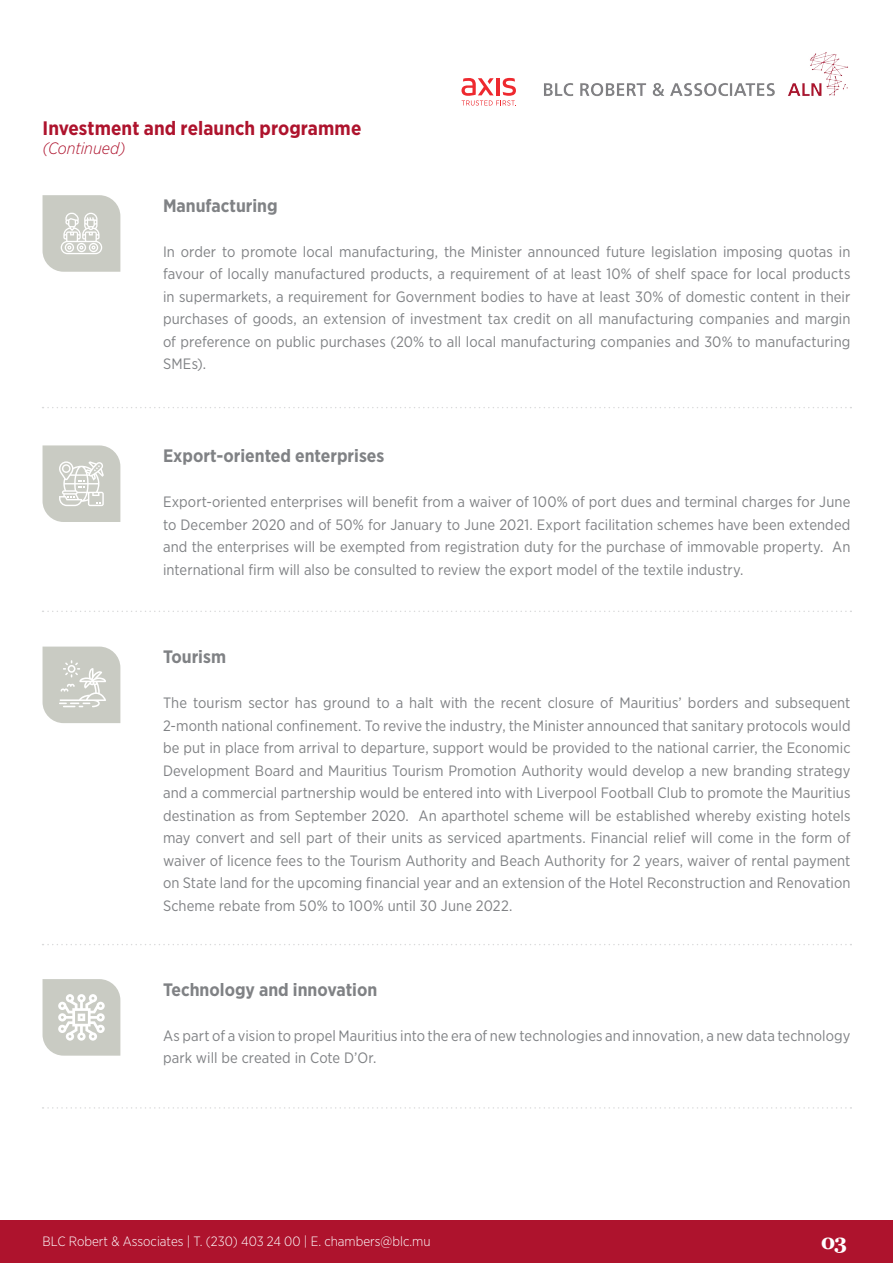
<style>
.page{position:relative;width:893px;height:1263px;background:#fff}
.page>*{position:absolute;margin:0;border:0;box-sizing:border-box;transform-origin:0 0}
.t1{font:700 21px "Georgia";color:#fff}
.t2{font:700 19.5px "Gotham Narrow";letter-spacing:.005em;color:#ae132d}
.t3{font:700 18px "Gotham Narrow";color:#808285}
.t4{font:italic 300 16.5px "Gotham Narrow";letter-spacing:-.005em;color:#ae132d}
.t5{font:15px/22.5px "Gotham Narrow";letter-spacing:.005em;color:#808285;text-align:justify}
.t6{font:300 13.5px "Gotham Narrow";color:#fff}
</style>
<div class="page">
<svg style="left:43px;top:407px;width:808px;height:1px"></svg>
<svg style="left:43px;top:611px;width:808px;height:1px"></svg>
<svg style="left:43px;top:944px;width:808px;height:1px"></svg>
<svg style="left:43px;top:1107px;width:808px;height:2px"></svg>
<svg style="left:43px;top:195px;width:77px;height:77px;background:#d0d2cb"></svg>
<svg style="left:43px;top:445px;width:77px;height:77px;background:#d1d3cc"></svg>
<svg style="left:43px;top:647px;width:77px;height:76px;background:#cfd0c9"></svg>
<svg style="left:43px;top:979px;width:77px;height:77px"></svg>
<img style="left:544px;top:52px;width:304px;height:45px">
<svg style="left:461px;top:78px;width:55px;height:28px"></svg>
<div style="left:0;top:1220px;width:893px;height:43px;background:#ae132d"></div>
<h2 class="t2" style="left:43px;top:115px;width:320px">Investment and relaunch programme</h2>
<p class="t4" style="left:43px;top:139px;width:85px">(Continued)</p>
<p class="t3" style="left:163px;top:194px;width:116px">Manufacturing</p>
<p class="t5" style="left:163px;top:240px;width:689px">In order to promote local manufacturing, the Minister announced future legislation imposing quotas in favour of locally manufactured products, a requirement of at least 10% of shelf space for local products in supermarkets, a requirement for Government bodies to have at least 30% of domestic content in their purchases of goods, an extension of investment tax credit on all manufacturing companies and margin of preference on public purchases (20% to all local manufacturing companies and 30% to manufacturing SMEs).</p>
<p class="t3" style="left:163px;top:444px;width:223px">Export-oriented enterprises</p>
<p class="t5" style="left:163px;top:490px;width:689px">Export-oriented enterprises will benefit from a waiver of 100% of port dues and terminal charges for June to December 2020 and of 50% for January to June 2021. Export facilitation schemes have been extended and the enterprises will be exempted from registration duty for the purchase of immovable property. An international firm will also be consulted to review the export model of the textile industry.</p>
<p class="t3" style="left:163px;top:645px;width:65px">Tourism</p>
<p class="t5" style="left:163px;top:691px;width:689px">The tourism sector has ground to a halt with the recent closure of Mauritius’ borders and subsequent 2-month national confinement. To revive the industry, the Minister announced that sanitary protocols would be put in place from arrival to departure, support would be provided to the national carrier, the Economic Development Board and Mauritius Tourism Promotion Authority would develop a new branding strategy and a commercial partnership would be entered into with Liverpool Football Club to promote the Mauritius destination as from September 2020. An aparthotel scheme will be established whereby existing hotels may convert and sell part of their units as serviced apartments. Financial relief will come in the form of waiver of licence fees to the Tourism Authority and Beach Authority for 2 years, waiver of rental payment on State land for the upcoming financial year and an extension of the Hotel Reconstruction and Renovation Scheme rebate from 50% to 100% until 30 June 2022.</p>
<p class="t3" style="left:163px;top:978px;width:216px">Technology and innovation</p>
<p class="t5" style="left:163px;top:1024px;width:689px">As part of a vision to propel Mauritius into the era of new technologies and innovation, a new data technology park will be created in Cote D’Or.</p>
<p class="t6" style="left:43px;top:1233px;width:390px">BLC Robert &amp; Associates | T. (230) 403 24 00 | E. chambers@blc.mu</p>
<h1 class="t1" style="left:821px;top:1229px;width:28px">03</h1>
</div>
